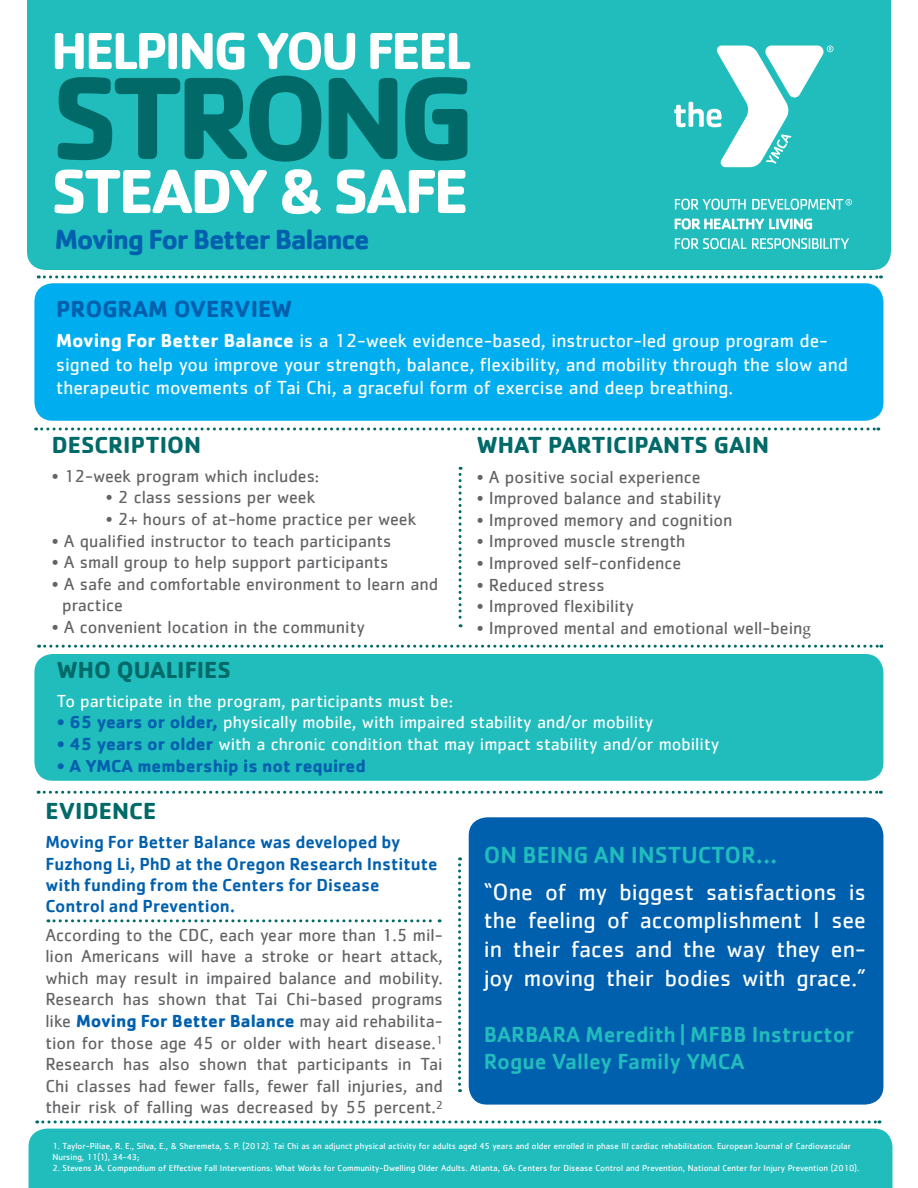
<style>
.page{position:relative;width:918px;height:1188px;background:#fff}
.page>*{position:absolute;margin:0;border:0;box-sizing:border-box;transform-origin:0 0}
.t1{font:700 121.5px "Cachet";letter-spacing:-.065em;color:#016a69}
.t2{font:700 64.5px "Cachet";letter-spacing:-.05em;color:#fff}
.t3{font:700 54px "Cachet";letter-spacing:-.055em;color:#fff}
.t4{font:700 28.5px "Cachet";letter-spacing:-.05em;color:#0160ae}
.t5{font:24px/28.8px "Cachet";color:#fff;text-align:justify}
.t6{font:700 24px "Cachet";color:#016a69}
.t7{font:500 24px "Cachet";color:#21bdbd}
.t8{font:700 24px "Cachet";color:#0160ae}
.t9{font:500 22.5px "Cachet";color:#21bdbd}
.t10{font:19.5px/23.4px "Cachet";color:#fff}
.t11{font:18px/21.6px "Cachet";color:#636366;text-align:justify}
.t12{font:18px "Cachet";color:#fff}
.t13{font:500 18px/21.6px "Cachet";color:#0160ae}
.t14{font:700 18px "Cachet";color:#0160ae}
.t15{font:9px/10.8px "Cachet";color:#fff}
.s1{font-weight:700}
.s2{font-family:"Minion Pro"}
.s3{font-weight:700;color:#0160ae}
</style>
<div class="page">
<div style="left:469px;top:817px;width:414px;height:288px;background:#0160ae;border-radius:18px"></div>
<div style="left:27px;top:0;width:864px;height:270px;background:#21bdbd"></div>
<svg style="left:674px;top:46px;width:160px;height:121px"></svg>
<svg style="left:675px;top:199px;width:71px;height:11px"></svg>
<svg style="left:675px;top:218px;width:137px;height:12px"></svg>
<svg style="left:675px;top:238px;width:71px;height:11px"></svg>
<svg style="left:752px;top:238px;width:97px;height:11px"></svg>
<svg style="left:752px;top:199px;width:100px;height:11px"></svg>
<div style="left:28px;top:1129px;width:864px;height:59px;background:#21bdbd"></div>
<svg style="left:38px;top:275px;width:843px;height:3px"></svg>
<div style="left:34px;top:283px;width:849px;height:138px;background:#00aeef;border-radius:18px"></div>
<svg style="left:36px;top:428px;width:843px;height:2px"></svg>
<svg style="left:459px;top:467px;width:3px;height:160px"></svg>
<div style="left:34px;top:654px;width:849px;height:127px;background:#21bdbd;border-radius:18px"></div>
<svg style="left:39px;top:645px;width:843px;height:3px"></svg>
<svg style="left:38px;top:791px;width:843px;height:3px"></svg>
<svg style="left:458px;top:857px;width:3px;height:235px"></svg>
<svg style="left:48px;top:919px;width:392px;height:3px"></svg>
<svg style="left:37px;top:1120px;width:843px;height:3px"></svg>
<p class="t3" style="left:51px;top:16px;width:422px">HELPING YOU FEEL</p>
<p class="t1" style="left:51px;top:40px;width:426px">STRONG</p>
<p class="t2" style="left:51px;top:150px;width:420px">STEADY &amp; SAFE</p>
<p class="t4" style="left:55px;top:221px;width:316px">Moving For Better Balance</p>
<p class="t8" style="left:56px;top:293px;width:238px">PROGRAM OVERVIEW</p>
<p class="t10" style="left:56px;top:329px;width:793px"><span class="s1">Moving For Better Balance</span> is a 12-week evidence-based, instructor-led group program de&shy;signed to help you improve your strength, balance, flexibility, and mobility through the slow and therapeutic movements of Tai Chi, a graceful form of exercise and deep breathing.</p>
<p class="t6" style="left:52px;top:429px;width:151px">DESCRIPTION</p>
<p class="t11" style="left:52px;top:465px;width:269px">• 12-week program which includes:</p>
<p class="t11" style="left:106px;top:486px;width:211px">• 2 class sessions per week</p>
<p class="t11" style="left:106px;top:508px;width:312px">• 2+ hours of at-home practice per week</p>
<p class="t11" style="left:52px;top:529px;width:341px">• A qualified instructor to teach participants</p>
<p class="t11" style="left:52px;top:551px;width:338px">• A small group to help support participants</p>
<p class="t11" style="left:52px;top:573px;width:388px">• A safe and comfortable environment to learn and</p>
<p class="t11" style="left:62px;top:594px;width:62px">practice</p>
<p class="t11" style="left:52px;top:616px;width:315px">• A convenient location in the community</p>
<p class="t6" style="left:477px;top:430px;width:294px">WHAT PARTICIPANTS GAIN</p>
<p class="t11" style="left:477px;top:465px;width:225px">• A positive social experience</p>
<p class="t11" style="left:477px;top:487px;width:246px">• Improved balance and stability</p>
<p class="t11" style="left:477px;top:509px;width:257px">• Improved memory and cognition</p>
<p class="t11" style="left:477px;top:530px;width:210px">• Improved muscle strength</p>
<p class="t11" style="left:477px;top:552px;width:206px">• Improved self-confidence</p>
<p class="t11" style="left:477px;top:573px;width:129px">• Reduced stress</p>
<p class="t11" style="left:477px;top:595px;width:159px">• Improved flexibility</p>
<p class="t11" style="left:477px;top:617px;width:336px">• Improved mental and emotional well-bein<span class="s2">g</span></p>
<p class="t6" style="left:57px;top:654px;width:175px">WHO QUALIFIES</p>
<p class="t12" style="left:57px;top:690px;width:398px">To participate in the program, participants must be:</p>
<p class="t12" style="left:57px;top:712px;width:598px"><span class="s3">• 65 years or older,</span> physically mobile, with impaired stability and/or mobility</p>
<p class="t12" style="left:57px;top:734px;width:664px"><span class="s3">• 45 years or older</span> with a chronic condition that may impact stability and/or mobility</p>
<p class="t14" style="left:57px;top:754px;width:310px">• A YMCA membership is not required</p>
<p class="t6" style="left:45px;top:795px;width:112px">EVIDENCE</p>
<p class="t13" style="left:45px;top:831px;width:394px">Moving For Better Balance was developed by<br>Fuzhong Li, PhD at the Oregon Research Institute with funding from the Centers for Disease</p>
<p class="t13" style="left:45px;top:895px;width:192px">Control and Prevention.</p>
<p class="t11" style="left:45px;top:923px;width:399px">According to the CDC, each year more than 1.5 mil&shy;lion Americans will have a stroke or heart attack, which may result in impaired balance and mobility.<br>Research has shown that Tai Chi-based programs like <span class="s3">Moving For Better Balance</span> may aid rehabilita&shy;tion for those age 45 or older with heart disease.<sup>1<br></sup>Research has also shown that participants in Tai Chi classes had fewer falls, fewer fall injuries, and their risk of falling was decreased by 55 percent.<sup>2</sup></p>
<p class="t7" style="left:484px;top:840px;width:295px">ON BEING AN INSTUCTOR...</p>
<p class="t5" style="left:484px;top:877px;width:384px">“One of my biggest satisfactions is the feeling of accomplishment I see in their faces and the way they en&shy;joy moving their bodies with grace.”</p>
<p class="t9" style="left:484px;top:1020px;width:372px">BARBARA Meredith | MFBB Instructor</p>
<p class="t9" style="left:484px;top:1047px;width:262px">Rogue Valley Family YMCA</p>
<p class="t15" style="left:52px;top:1141px;width:800px">1. Taylor-Piliae, R. E., Silva, E., &amp; Sheremeta, S. P. (2012). Tai Chi as an adjunct physical activity for adults aged 45 years and older enrolled in phase III cardiac rehabilitation. European Journal of Cardiovascular<br>Nursing, 11(1), 34-43;</p>
<p class="t15" style="left:52px;top:1162px;width:808px">2. Stevens JA. Compendium of Effective Fall Interventions: What Works for Community-Dwelling Older Adults. Atlanta, GA: Centers for Disease Control and Prevention, National Center for Injury Prevention (2010).</p>
</div>
